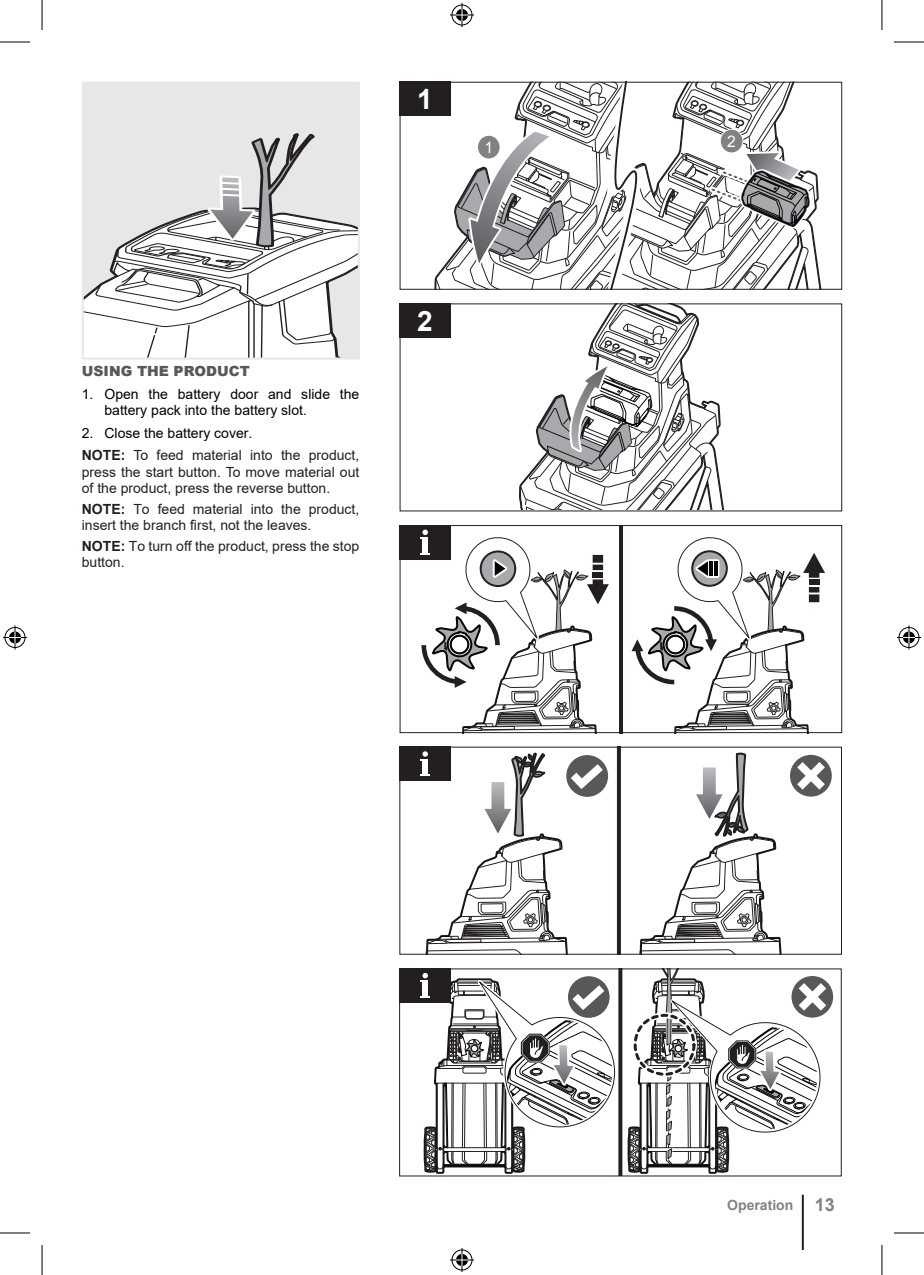
<style>
.page{position:relative;width:924px;height:1275px;background:#fff}
.page>*{position:absolute;margin:0;border:0;box-sizing:border-box;transform-origin:0 0}
.t1{font:700 28px "Arial";color:#fff}
.t2{font:16px "Arial";color:#fff}
.t3{font:14px/16.8px "Arial";color:#231f20}
.t4{font:14px/16.8px "Arial";color:#000}
.t5{font:900 14px "Arial";color:#57585a}
.t6{font:700 14px "Arial";color:#808285}
.s1{color:#000}
.s2{font-weight:700}
.s3{font-size:18px}
</style>
<div class="page">
<div style="left:83px;top:83px;width:275px;height:275px;background:#e6e7e9"></div>
<svg style="left:85px;top:133px;width:271px;height:223px"></svg>
<div style="left:82px;top:82px;width:277px;height:277px;border:2px solid #e6e7e9"></div>
<svg style="left:434px;top:84px;width:388px;height:204px"></svg>
<div style="left:719px;top:129px;width:24px;height:24px;border:2px solid #fff;border-radius:50%"></div>
<div style="left:720px;top:130px;width:22px;height:22px;background:#808285;border-radius:50%"></div>
<div style="left:399px;top:82px;width:442px;height:208px;border:1px solid #231f20"></div>
<div style="left:399px;top:82px;width:51px;height:34px;background:#231f20"></div>
<svg style="left:519px;top:305px;width:205px;height:204px"></svg>
<div style="left:399px;top:303px;width:51px;height:34px;background:#231f20"></div>
<svg style="left:619px;top:527px;width:3px;height:204px"></svg>
<svg style="left:631px;top:537px;width:194px;height:194px"></svg>
<div style="left:808px;top:587px;width:11px;height:5px;background:#231f20"></div>
<div style="left:808px;top:594px;width:11px;height:8px;background:#231f20"></div>
<div style="left:808px;top:579px;width:11px;height:6px;background:#231f20"></div>
<div style="left:399px;top:525px;width:442px;height:208px;border:1px solid #231f20"></div>
<div style="left:786px;top:752px;width:48px;height:47px;border:6px solid #fff;border-radius:50%"></div>
<div style="left:789px;top:755px;width:42px;height:41px;background:#57585a;border-radius:50%"></div>
<div style="left:563px;top:752px;width:47px;height:48px;border:6px solid #fff;border-radius:50%"></div>
<div style="left:566px;top:755px;width:41px;height:42px;background:#57585a;border-radius:50%"></div>
<svg style="left:639px;top:752px;width:185px;height:200px"></svg>
<svg style="left:616px;top:748px;width:4px;height:204px"></svg>
<div style="left:788px;top:973px;width:47px;height:47px;border:6px solid #fff;border-radius:50%"></div>
<div style="left:791px;top:976px;width:41px;height:41px;background:#57585a;border-radius:50%"></div>
<div style="left:399px;top:525px;width:51px;height:34px;background:#231f20"></div>
<div style="left:399px;top:746px;width:51px;height:34px;background:#231f20"></div>
<div style="left:399px;top:968px;width:51px;height:34px;background:#231f20"></div>
<svg style="left:420px;top:747px;width:182px;height:207px"></svg>
<svg style="left:420px;top:968px;width:410px;height:207px"></svg>
<svg style="left:420px;top:529px;width:197px;height:204px"></svg>
<hr style="left:801px;top:1194px;width:2px;height:56px;background:#231f20">
<hr style="left:0;top:42px;width:30px;height:1px;background:#000">
<hr style="left:893px;top:42px;width:30px;height:1px;background:#000">
<hr style="left:0;top:1232px;width:30px;height:1px;background:#000">
<hr style="left:893px;top:1232px;width:30px;height:1px;background:#000">
<hr style="left:42px;top:0;width:1px;height:30px;background:#000">
<hr style="left:42px;top:1245px;width:1px;height:30px;background:#000">
<hr style="left:881px;top:0;width:1px;height:30px;background:#000">
<hr style="left:881px;top:1245px;width:1px;height:30px;background:#000">
<svg style="left:450px;top:3px;width:24px;height:24px"></svg>
<svg style="left:450px;top:1248px;width:24px;height:24px"></svg>
<svg style="left:3px;top:625px;width:24px;height:24px"></svg>
<svg style="left:897px;top:625px;width:23px;height:24px"></svg>
<h1 class="t1" style="left:417px;top:79px;width:17px">1</h1>
<p class="t2" style="left:484px;top:136px;width:10px">1</p>
<p class="t5" style="left:82px;top:361px;width:169px">USING THE PRODUCT</p>
<p class="t4" style="left:104px;top:385px;width:256px;text-indent:-23px">1. Open the battery door and slide the battery pack into the battery slot.</p>
<p class="t3" style="left:82px;top:422px;width:279px;line-height:21.8px"><span class="s1">2. Close the battery cover.<br></span><span class="s2">NOTE:</span> To feed material into the product,</p>
<p class="t3" style="left:82px;top:463px;width:279px">press the start button. To move material out of the product, press the reverse button.</p>
<p class="t3" style="left:82px;top:500px;width:279px"><span class="s2">NOTE:</span> To feed material into the product, insert the branch first, not the leaves.</p>
<p class="t3" style="left:82px;top:537px;width:279px"><span class="s2">NOTE:</span> To turn off the product, press the stop button.</p>
<h1 class="t1" style="left:417px;top:301px;width:17px">2</h1>
<p class="t2" style="left:727px;top:130px;width:10px">2</p>
<p class="t6" style="left:726px;top:1195px;width:109px">Operation <span class="s3">13</span></p>
</div>
